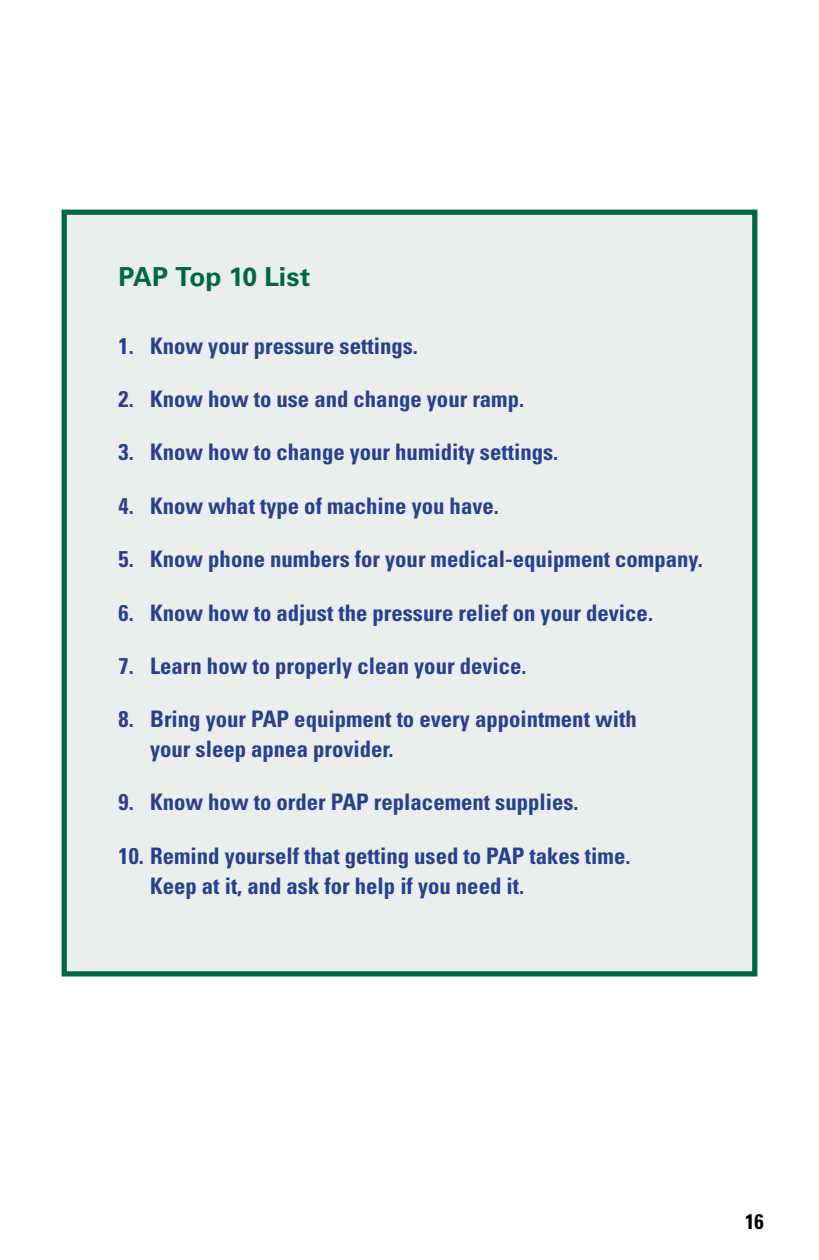
<style>
.page{position:relative;width:819px;height:1260px;background:#fff}
.page>*{position:absolute;margin:0;border:0;box-sizing:border-box;transform-origin:0 0}
.t1{font:700 26.25px "Univers";color:#006746}
.t2{font:700 condensed 22.75px/29.8px "Univers";color:#25408f}
.t3{font:700 condensed 21px "Univers";color:#000}
</style>
<div class="page">
<div style="left:62px;top:210px;width:695px;height:767px;background:#eaeeec;border:5px solid #006746"></div>
<p class="t1" style="left:119px;top:262px;width:193px">PAP Top 10 List</p>
<p class="t2" style="left:119px;top:331px;width:301px">1. Know your pressure settings.</p>
<p class="t2" style="left:119px;top:384px;width:407px">2. Know how to use and change your ramp.</p>
<p class="t2" style="left:119px;top:437px;width:441px">3. Know how to change your humidity settings.</p>
<p class="t2" style="left:119px;top:491px;width:382px">4. Know what type of machine you have.</p>
<p class="t2" style="left:119px;top:544px;width:586px">5. Know phone numbers for your medical-equipment company.</p>
<p class="t2" style="left:119px;top:598px;width:536px">6. Know how to adjust the pressure relief on your device.</p>
<p class="t2" style="left:119px;top:651px;width:410px">7. Learn how to properly clean your device.</p>
<p class="t2" style="left:150px;top:704px;width:488px;text-indent:-32px">8. Bring your PAP equipment to every appointment with your sleep apnea provider.</p>
<p class="t2" style="left:119px;top:787px;width:462px">9. Know how to order PAP replacement supplies.</p>
<p class="t2" style="left:150px;top:841px;width:482px;text-indent:-32px">10. Remind yourself that getting used to PAP takes time.<br>Keep at it, and ask for help if you need it.</p>
<p class="t3" style="left:745px;top:1209px;width:20px">16</p>
</div>
